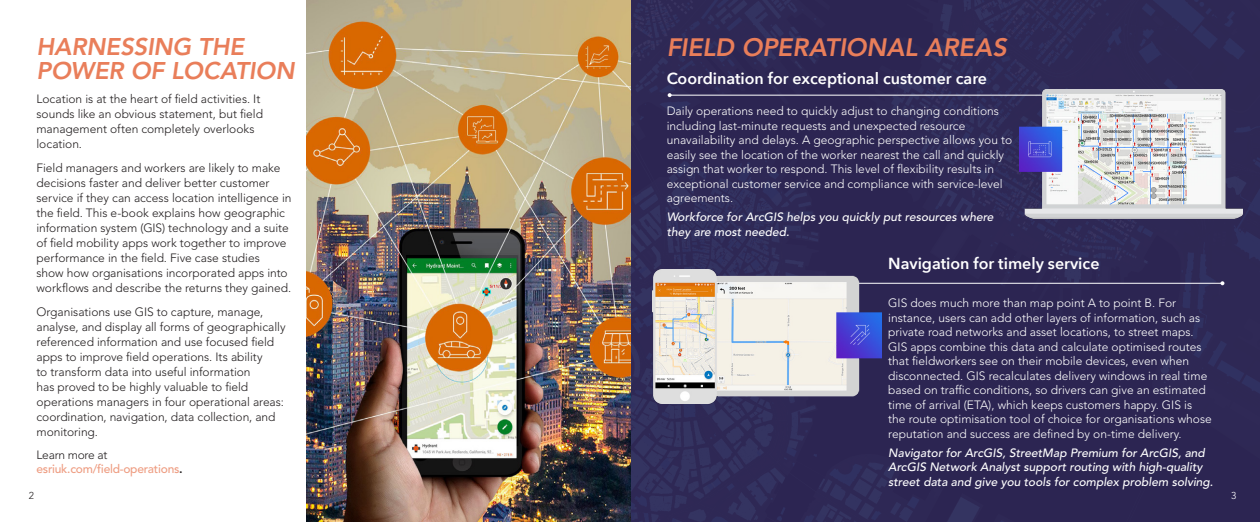
<style>
.page{position:relative;width:1260px;height:522px;background:#fff}
.page>*{position:absolute;margin:0;border:0;box-sizing:border-box;transform-origin:0 0}
.t1{font:800 25px "Avenir LT Std";color:#e97e5a}
.t2{font:800 24px/24px "Avenir LT Std";color:#e97e5a}
.t3{font:600 16px "Avenir Next LT Pro";color:#fff}
.t4{font:300 12px/14.5px "Avenir LT Std";color:#fff}
.t5{font:300 12px/15px "Avenir LT Std";letter-spacing:-.005em;color:#231f20}
.t6{font:500 12px/14.5px "Avenir LT Std";color:#fff}
.t7{font:500 12px/14px "Avenir LT Std";letter-spacing:-.02em;color:#ee9d82}
.t8{font:300 10px "Avenir LT Std";color:#231f20}
.t9{font:300 10px "Avenir LT Std";color:#fff}
.s1{font-weight:300;color:#231f20}
.s2{font-weight:800;color:#231f20}
</style>
<div class="page">
<div style="left:621px;top:0;width:639px;height:522px;background:#2c2352"></div>
<hr style="left:670px;top:95px;width:433px;height:1px;background:#fff">
<svg style="left:668px;top:93px;width:4px;height:4px"></svg>
<hr style="left:821px;top:283px;width:401px;height:1px;background:#fff">
<svg style="left:1220px;top:281px;width:4px;height:4px"></svg>
<img style="left:1019px;top:89px;width:224px;height:130px">
<img style="left:652px;top:270px;width:230px;height:134px">
<img style="left:307px;top:0;width:323px;height:522px">
<h2 class="t2" style="left:37px;top:34px;width:263px">HARNESSING THE<br>POWER OF LOCATION</h2>
<p class="t5" style="left:37px;top:91px;width:228px">Location is at the heart of field activities. It sounds like an obvious statement, but field management often completely overlooks location.</p>
<p class="t5" style="left:37px;top:160px;width:256px">Field managers and workers are likely to make decisions faster and deliver better customer service if they can access location intelligence in the field. This e-book explains how geographic information system (GIS) technology and a suite of field mobility apps work together to improve performance in the field. Five case studies<br>show how organisations incorporated apps into workflows and describe the returns they gained.</p>
<p class="t5" style="left:37px;top:304px;width:251px">Organisations use GIS to capture, manage, analyse, and display all forms of geographically referenced information and use focused field apps to improve field operations. Its ability<br>to transform data into useful information<br>has proved to be highly valuable to field operations managers in four operational areas: coordination, navigation, data collection, and monitoring.</p>
<p class="t7" style="left:37px;top:448px;width:148px"><span class="s1">Learn more at </span>esriuk.com/field-operations<span class="s2">.</span></p>
<h1 class="t1" style="left:667px;top:32px;width:346px">FIELD OPERATIONAL AREAS</h1>
<h3 class="t3" style="left:667px;top:68px;width:322px">Coordination for exceptional customer care</h3>
<p class="t4" style="left:667px;top:104px;width:347px">Daily operations need to quickly adjust to changing conditions including last-minute requests and unexpected resource unavailability and delays. A geographic perspective allows you to easily see the location of the worker nearest the call and quickly assign that worker to respond. This level of flexibility results in exceptional customer service and compliance with service-level agreements.</p>
<p class="t6" style="left:667px;top:210px;width:330px">Workforce for ArcGIS helps you quickly put resources where they are most needed.</p>
<h3 class="t3" style="left:888px;top:254px;width:213px">Navigation for timely service</h3>
<p class="t4" style="left:888px;top:296px;width:325px">GIS does much more than map point A to point B. For instance, users can add other layers of information, such as private road networks and asset locations, to street maps.<br>GIS apps combine this data and calculate optimised routes that fieldworkers see on their mobile devices, even when disconnected. GIS recalculates delivery windows in real time based on traffic conditions, so drivers can give an estimated time of arrival (ETA), which keeps customers happy. GIS is the route optimisation tool of choice for organisations whose reputation and success are defined by on-time delivery.</p>
<p class="t6" style="left:888px;top:445px;width:329px">Navigator for ArcGIS, StreetMap Premium for ArcGIS, and<br>ArcGIS Network Analyst support routing with high-quality street data and give you tools for complex problem solving.</p>
<p class="t8" style="left:29px;top:489px;width:7px">2</p>
<p class="t9" style="left:1231px;top:489px;width:7px">3</p>
</div>
